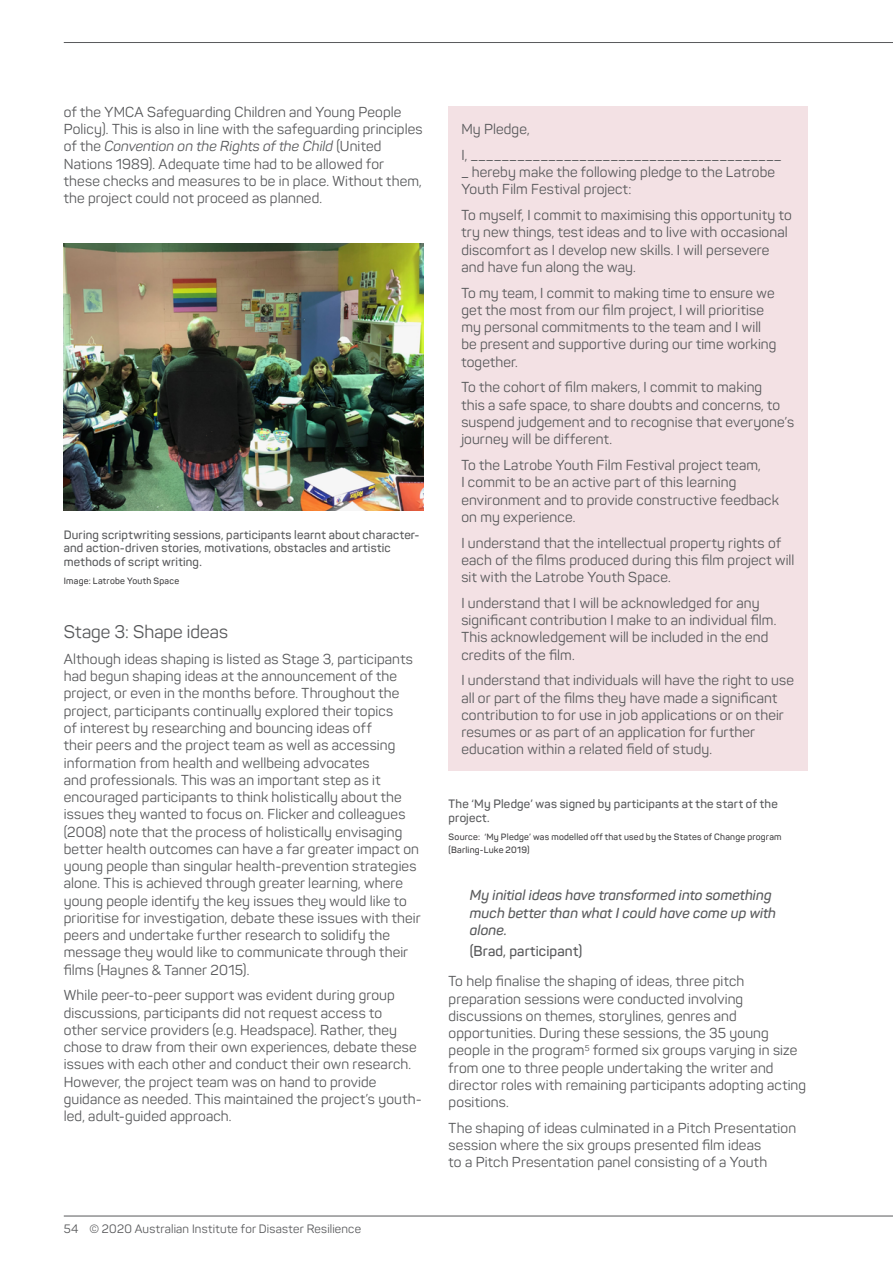
<style>
.page{position:relative;width:893px;height:1263px;background:#fff}
.page>*{position:absolute;margin:0;border:0;box-sizing:border-box;transform-origin:0 0}
.t1{font:18px "Panton";color:#58595b}
.t2{font:14.25px/17.2px "Panton";letter-spacing:.01em;color:#58595b}
.t3{font:italic 600 14.25px/17.2px "Panton";letter-spacing:.005em;color:#58595b}
.t4{font:600 14.25px "Panton";letter-spacing:.01em;color:#58595b}
.t5{font:600 12px/13.5px "Panton";letter-spacing:.02em;color:#58595b}
.t6{font:12px "Panton";letter-spacing:.02em;color:#58595b}
.t7{font:600 9px/13.5px "Panton";letter-spacing:.025em;color:#414042}
.s1{font-style:italic}
</style>
<div class="page">
<hr style="left:64px;top:42px;width:829px;height:1px;background:#58595b">
<hr style="left:64px;top:1216px;width:829px;height:1px;background:#58595b">
<div style="left:449px;top:106px;width:359px;height:45px;background:#f3e1e4"></div>
<div style="left:449px;top:132px;width:359px;height:79px;background:#f3e1e4"></div>
<div style="left:449px;top:193px;width:359px;height:95px;background:#f3e1e4"></div>
<div style="left:449px;top:270px;width:359px;height:113px;background:#f3e1e4"></div>
<div style="left:449px;top:365px;width:359px;height:96px;background:#f3e1e4"></div>
<div style="left:449px;top:442px;width:359px;height:96px;background:#f3e1e4"></div>
<div style="left:449px;top:520px;width:359px;height:78px;background:#f3e1e4"></div>
<div style="left:449px;top:580px;width:359px;height:96px;background:#f3e1e4"></div>
<div style="left:449px;top:658px;width:359px;height:113px;background:#f3e1e4"></div>
<img style="left:64px;top:243px;width:359px;height:267px">
<p class="t2" style="left:64px;top:103px;width:360px">of the YMCA Safeguarding Children and Young People Policy). This is also in line with the safeguarding principles of the <span class="s1">Convention on the Rights of the Child</span> (United Nations 1989). Adequate time had to be allowed for these checks and measures to be in place. Without them, the project could not proceed as planned.</p>
<p class="t5" style="left:64px;top:528px;width:357px">During scriptwriting sessions, participants learnt about character&shy;and action-driven stories, motivations, obstacles and artistic methods of script writing.</p>
<p class="t7" style="left:64px;top:574px;width:117px">Image: Latrobe Youth Space</p>
<p class="t1" style="left:64px;top:621px;width:166px">Stage 3: Shape ideas</p>
<p class="t2" style="left:64px;top:650px;width:358px">Although ideas shaping is listed as Stage 3, participants had begun shaping ideas at the announcement of the project, or even in the months before. Throughout the project, participants continually explored their topics<br>of interest by researching and bouncing ideas off<br>their peers and the project team as well as accessing information from health and wellbeing advocates<br>and professionals. This was an important step as it encouraged participants to think holistically about the issues they wanted to focus on. Flicker and colleagues (2008) note that the process of holistically envisaging better health outcomes can have a far greater impact on young people than singular health-prevention strategies alone. This is achieved through greater learning, where young people identify the key issues they would like to prioritise for investigation, debate these issues with their peers and undertake further research to solidify the message they would like to communicate through their films (Haynes &amp; Tanner 2015).</p>
<p class="t2" style="left:64px;top:987px;width:359px">While peer-to-peer support was evident during group discussions, participants did not request access to<br>other service providers (e.g. Headspace). Rather, they chose to draw from their own experiences, debate these issues with each other and conduct their own research.<br>However, the project team was on hand to provide guidance as needed. This maintained the project’s youth&shy;led, adult-guided approach.</p>
<p class="t6" style="left:64px;top:1221px;width:299px">54 © 2020 Australian Institute for Disaster Resilience</p>
<p class="t2" style="left:461px;top:116px;width:321px;line-height:25.8px">My Pledge,<br>I, ________________________________________</p>
<p class="t2" style="left:461px;top:163px;width:315px">_ hereby make the following pledge to the Latrobe<br>Youth Film Festival project:</p>
<p class="t2" style="left:461px;top:206px;width:332px">To myself, I commit to maximising this opportunity to try new things, test ideas and to live with occasional discomfort as I develop new skills. I will persevere and have fun along the way.</p>
<p class="t2" style="left:461px;top:284px;width:317px">To my team, I commit to making time to ensure we get the most from our film project, I will prioritise my personal commitments to the team and I will be present and supportive during our time working together.</p>
<p class="t2" style="left:461px;top:379px;width:334px">To the cohort of film makers, I commit to making<br>this a safe space, to share doubts and concerns, to suspend judgement and to recognise that everyone’s journey will be different.</p>
<p class="t2" style="left:461px;top:456px;width:319px">To the Latrobe Youth Film Festival project team,<br>I commit to be an active part of this learning environment and to provide constructive feedback on my experience.</p>
<p class="t2" style="left:461px;top:534px;width:335px">I understand that the intellectual property rights of each of the films produced during this film project will sit with the Latrobe Youth Space.</p>
<p class="t2" style="left:461px;top:594px;width:316px">I understand that I will be acknowledged for any significant contribution I make to an individual film.<br>This acknowledgement will be included in the end credits of the film.</p>
<p class="t2" style="left:461px;top:672px;width:334px">I understand that individuals will have the right to use all or part of the films they have made a significant contribution to for use in job applications or on their resumes or as part of an application for further education within a related field of study.</p>
<p class="t5" style="left:449px;top:797px;width:331px">The ‘My Pledge’ was signed by participants at the start of the project.</p>
<p class="t7" style="left:449px;top:830px;width:335px">Source: ‘My Pledge’ was modelled off that used by the States of Change program (Barling-Luke 2019)</p>
<p class="t3" style="left:470px;top:887px;width:308px">My initial ideas have transformed into something much better than what I could have come up with alone.</p>
<p class="t4" style="left:470px;top:942px;width:114px">(Brad, participant)</p>
<p class="t2" style="left:449px;top:973px;width:359px">To help finalise the shaping of ideas, three pitch preparation sessions were conducted involving discussions on themes, storylines, genres and opportunities. During these sessions, the 35 young people in the program<sup>5</sup> formed six groups varying in size from one to three people undertaking the writer and director roles with remaining participants adopting acting positions.</p>
<p class="t2" style="left:449px;top:1119px;width:349px">The shaping of ideas culminated in a Pitch Presentation session where the six groups presented film ideas<br>to a Pitch Presentation panel consisting of a Youth</p>
</div>
